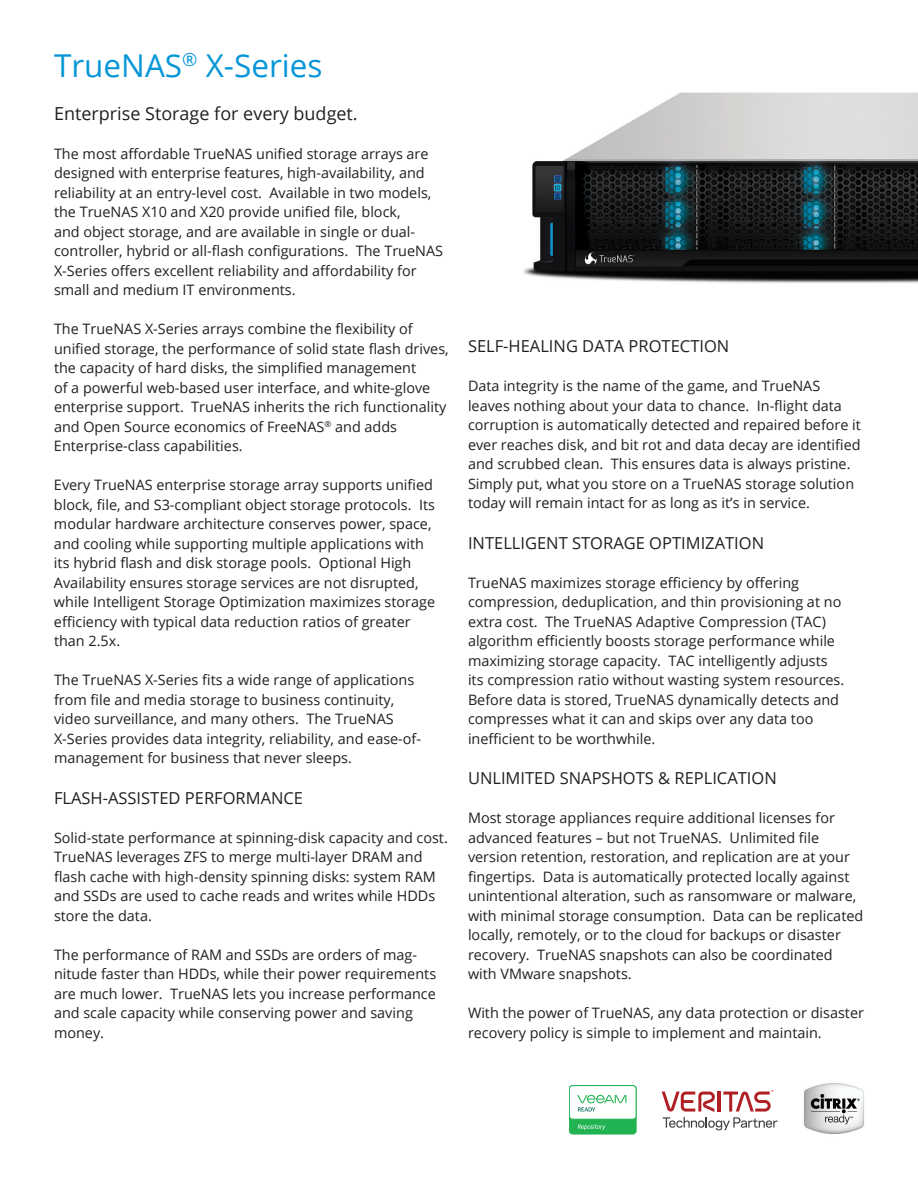
<style>
.page{position:relative;width:918px;height:1188px;background:#fff}
.page>*{position:absolute;margin:0;border:0;box-sizing:border-box;transform-origin:0 0}
.t1{font:31.5px "Open Sans";color:#0696d7}
.t2{font:18px "Open Sans";color:#231f20}
.t3{font:16.5px "Open Sans";color:#231f20}
.t4{font:14.4px/19.5px "Open Sans";color:#231f20}
</style>
<div class="page">
<img style="left:523px;top:92px;width:395px;height:191px">
<svg style="left:662px;top:1090px;width:116px;height:40px"></svg>
<img style="left:804px;top:1083px;width:60px;height:51px">
<div style="left:569px;top:1086px;width:67px;height:48px;background:#21b252;border-radius:3px"></div>
<div style="left:569px;top:1085px;width:67px;height:49px;border:1px solid #21b252;border-radius:3px"></div>
<div style="left:569px;top:1086px;width:67px;height:33px;background:#fff;border-radius:3px"></div>
<div style="left:569px;top:1085px;width:67px;height:34px;border:1px solid #21b252;border-radius:3px"></div>
<svg style="left:577px;top:1095px;width:49px;height:16px"></svg>
<svg style="left:578px;top:1124px;width:27px;height:6px"></svg>
<h1 class="t1" style="left:54px;top:44px;width:270px">TrueNAS<sup>®</sup> X-Series</h1>
<p class="t2" style="left:54px;top:101px;width:305px">Enterprise Storage for every budget.</p>
<p class="t4" style="left:54px;top:144px;width:391px">The most affordable TrueNAS unified storage arrays are designed with enterprise features, high-availability, and reliability at an entry-level cost. Available in two models, the TrueNAS X10 and X20 provide unified file, block,<br>and object storage, and are available in single or dual&shy;controller, hybrid or all-flash configurations. The TrueNAS X-Series offers excellent reliability and affordability for small and medium IT environments.</p>
<p class="t4" style="left:54px;top:319px;width:396px">The TrueNAS X-Series arrays combine the flexibility of unified storage, the performance of solid state flash drives, the capacity of hard disks, the simplified management<br>of a powerful web-based user interface, and white-glove enterprise support. TrueNAS inherits the rich functionality and Open Source economics of FreeNAS<sup>®</sup> and adds Enterprise-class capabilities.</p>
<p class="t4" style="left:54px;top:475px;width:383px">Every TrueNAS enterprise storage array supports unified block, file, and S3-compliant object storage protocols. Its modular hardware architecture conserves power, space, and cooling while supporting multiple applications with its hybrid flash and disk storage pools. Optional High Availability ensures storage services are not disrupted, while Intelligent Storage Optimization maximizes storage efficiency with typical data reduction ratios of greater than 2.5x.</p>
<p class="t4" style="left:54px;top:670px;width:369px">The TrueNAS X-Series fits a wide range of applications from file and media storage to business continuity, video surveillance, and many others. The TrueNAS X-Series provides data integrity, reliability, and ease-of&shy;management for business that never sleeps.</p>
<p class="t3" style="left:54px;top:787px;width:251px">FLASH-ASSISTED PERFORMANCE</p>
<p class="t4" style="left:54px;top:828px;width:395px">Solid-state performance at spinning-disk capacity and cost.<br>TrueNAS leverages ZFS to merge multi-layer DRAM and flash cache with high-density spinning disks: system RAM and SSDs are used to cache reads and writes while HDDs store the data.</p>
<p class="t4" style="left:54px;top:945px;width:384px">The performance of RAM and SSDs are orders of mag&shy;nitude faster than HDDs, while their power requirements are much lower. TrueNAS lets you increase performance and scale capacity while conserving power and saving money.</p>
<p class="t3" style="left:468px;top:335px;width:263px">SELF-HEALING DATA PROTECTION</p>
<p class="t4" style="left:468px;top:376px;width:395px">Data integrity is the name of the game, and TrueNAS leaves nothing about your data to chance. In-flight data corruption is automatically detected and repaired before it ever reaches disk, and bit rot and data decay are identified and scrubbed clean. This ensures data is always pristine.<br>Simply put, what you store on a TrueNAS storage solution today will remain intact for as long as it’s in service.</p>
<p class="t3" style="left:468px;top:532px;width:298px">INTELLIGENT STORAGE OPTIMIZATION</p>
<p class="t4" style="left:468px;top:573px;width:378px">TrueNAS maximizes storage efficiency by offering compression, deduplication, and thin provisioning at no extra cost. The TrueNAS Adaptive Compression (TAC) algorithm efficiently boosts storage performance while maximizing storage capacity. TAC intelligently adjusts its compression ratio without wasting system resources.<br>Before data is stored, TrueNAS dynamically detects and compresses what it can and skips over any data too inefficient to be worthwhile.</p>
<p class="t3" style="left:468px;top:767px;width:310px">UNLIMITED SNAPSHOTS &amp; REPLICATION</p>
<p class="t4" style="left:468px;top:808px;width:397px">Most storage appliances require additional licenses for advanced features – but not TrueNAS. Unlimited file version retention, restoration, and replication are at your fingertips. Data is automatically protected locally against unintentional alteration, such as ransomware or malware, with minimal storage consumption. Data can be replicated locally, remotely, or to the cloud for backups or disaster recovery. TrueNAS snapshots can also be coordinated with VMware snapshots.</p>
<p class="t4" style="left:468px;top:1003px;width:398px">With the power of TrueNAS, any data protection or disaster recovery policy is simple to implement and maintain.</p>
</div>
